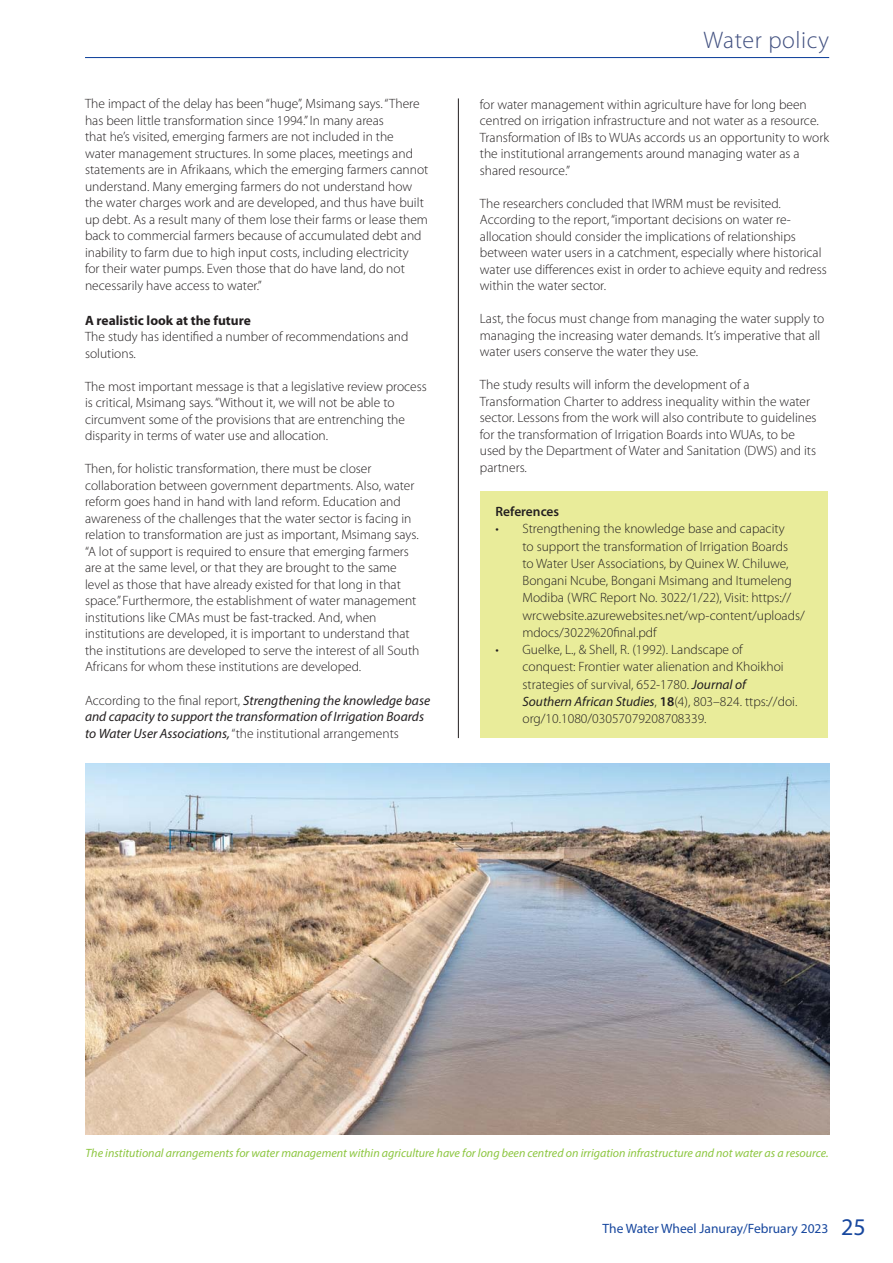
<style>
.page{position:relative;width:893px;height:1263px;background:#fff}
.page>*{position:absolute;margin:0;border:0;box-sizing:border-box;transform-origin:0 0}
.t1{font:300 24px "Myriad Pro";letter-spacing:.025em;color:#415080}
.t2{font:300 13.5px/16.5px "Myriad Pro";color:#231f20}
.t3{font:italic 13.5px/16.5px "Myriad Pro";color:#231f20}
.t4{font:13.5px "Myriad Pro";color:#17479e}
.t5{font:700 13.5px "Myriad Pro";color:#231f20}
.t6{font:600 13.5px "Myriad Pro";color:#231f20}
.t7{font:italic 12px "Myriad Pro";color:#8cc63f}
.s1{font-weight:300;font-style:normal}
.s2{font-weight:400;font-style:italic}
.s3{font-weight:600}
.s4{font-size:24px}
</style>
<div class="page">
<hr style="left:85px;top:57px;width:744px;height:1px;background:#17479e">
<hr style="left:458px;top:98px;width:1px;height:640px;background:#231f20">
<img style="left:85px;top:763px;width:744px;height:371px">
<div style="left:481px;top:491px;width:347px;height:247px;background:#e9ec9a"></div>
<p class="t2" style="left:85px;top:97px;width:345px">The impact of the delay has been “huge”, Msimang says. “There has been little transformation since 1994.” In many areas<br>that he’s visited, emerging farmers are not included in the<br>water management structures. In some places, meetings and statements are in Afrikaans, which the emerging farmers cannot understand. Many emerging farmers do not understand how the water charges work and are developed, and thus have built up debt. As a result many of them lose their farms or lease them back to commercial farmers because of accumulated debt and inability to farm due to high input costs, including electricity<br>for their water pumps. Even those that do have land, do not necessarily have access to water.”</p>
<p class="t5" style="left:85px;top:315px;width:167px">A realistic look at the future</p>
<p class="t2" style="left:85px;top:330px;width:325px">The study has identified a number of recommendations and solutions.</p>
<p class="t2" style="left:85px;top:380px;width:343px">The most important message is that a legislative review process is critical, Msimang says. “Without it, we will not be able to circumvent some of the provisions that are entrenching the disparity in terms of water use and allocation.</p>
<p class="t2" style="left:85px;top:462px;width:336px">Then, for holistic transformation, there must be closer collaboration between government departments. Also, water reform goes hand in hand with land reform. Education and awareness of the challenges that the water sector is facing in relation to transformation are just as important, Msimang says. “A lot of support is required to ensure that emerging farmers are at the same level, or that they are brought to the same level as those that have already existed for that long in that space.” Furthermore, the establishment of water management institutions like CMAs must be fast-tracked. And, when institutions are developed, it is important to understand that the institutions are developed to serve the interest of all South Africans for whom these institutions are developed.</p>
<p class="t3" style="left:85px;top:693px;width:347px"><span class="s1">According to the final report,</span> Strengthening the knowledge base and capacity to support the transformation of Irrigation Boards to Water User Associations, <span class="s1">“the institutional arrangements</span></p>
<h1 class="t1" style="left:704px;top:31px;width:127px">Water policy</h1>
<p class="t2" style="left:480px;top:97px;width:351px">for water management within agriculture have for long been centred on irrigation infrastructure and not water as a resource.<br>Transformation of IBs to WUAs accords us an opportunity to work the institutional arrangements around managing water as a shared resource.”</p>
<p class="t2" style="left:480px;top:196px;width:348px">The researchers concluded that IWRM must be revisited.<br>According to the report, “important decisions on water re&shy;allocation should consider the implications of relationships between water users in a catchment, especially where historical water use differences exist in order to achieve equity and redress within the water sector.</p>
<p class="t2" style="left:480px;top:312px;width:346px">Last, the focus must change from managing the water supply to managing the increasing water demands. It’s imperative that all water users conserve the water they use.</p>
<p class="t2" style="left:480px;top:378px;width:338px">The study results will inform the development of a Transformation Charter to address inequality within the water sector. Lessons from the work will also contribute to guidelines for the transformation of Irrigation Boards into WUAs, to be used by the Department of Water and Sanitation (DWS) and its partners.</p>
<p class="t6" style="left:495px;top:506px;width:65px">References</p>
<p class="t2" style="left:522px;top:522px;width:284px;line-height:17.2px;text-indent:-27px">• Strengthening the knowledge base and capacity<br>to support the transformation of Irrigation Boards<br>to Water User Associations, by Quinex W. Chiluwe, Bongani Ncube, Bongani Msimang and Itumeleng Modiba (WRC Report No. 3022/1/22), Visit: https:// wrcwebsite.azurewebsites.net/wp-content/uploads/ mdocs/3022%20final.pdf</p>
<p class="t2" style="left:522px;top:642px;width:276px;line-height:17.2px;text-indent:-27px">• Guelke, L., &amp; Shell, R. (1992). Landscape of conquest: Frontier water alienation and Khoikhoi strategies of survival, 652-1780. <span class="s2">Journal of Southern African Studies</span>, <span class="s3">18</span>(4), 803–824. ttps://doi. org/10.1080/03057079208708339.</p>
<p class="t7" style="left:86px;top:1148px;width:745px">The institutional arrangements for water management within agriculture have for long been centred on irrigation infrastructure and not water as a resource.</p>
<p class="t4" style="left:603px;top:1223px;width:265px">The Water Wheel Januray/February 2023 <span class="s4">25</span></p>
</div>
